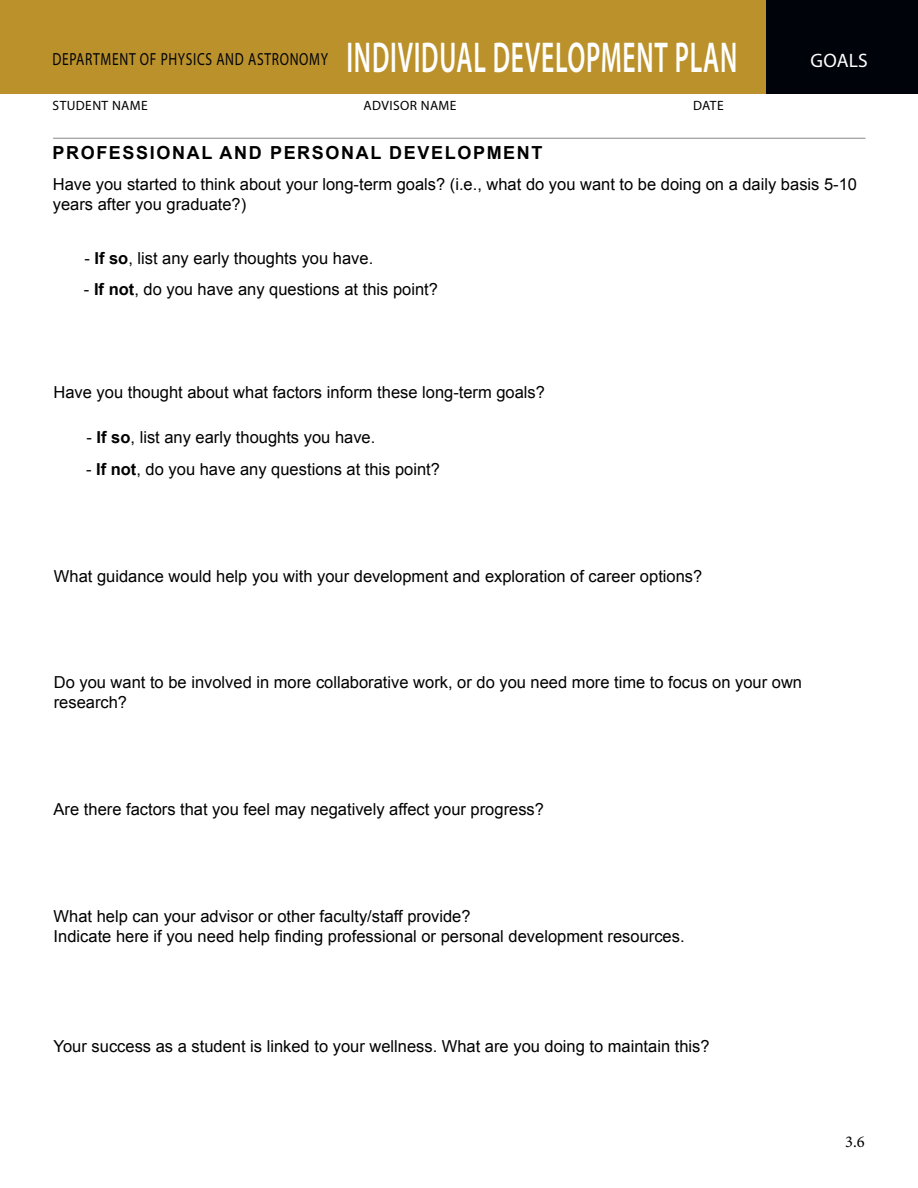
<style>
.page{position:relative;width:918px;height:1188px;background:#fff}
.page>*{position:absolute;margin:0;border:0;box-sizing:border-box;transform-origin:0 0}
.t1{font:600 43.35px "Myriad Pro";letter-spacing:.03em;color:#fff;scale:.59 1}
.t2{font:19.5px "Myriad Pro";letter-spacing:.01em;color:#fff}
.t3{font:700 18px "Arial";letter-spacing:.09em;color:#000}
.t4{font:17.55px "Myriad Pro";letter-spacing:.05em;color:#000309;scale:.77 1}
.t5{font:16.5px/19.8px "Arial";color:#000}
.t6{font:16.5px "Minion Pro";color:#000}
.t7{font:13.5px "Myriad Pro";letter-spacing:.03em;color:#000}
.s1{font-weight:700}
</style>
<div class="page">
<div style="left:0;top:0;width:918px;height:94px;background:#bb912b"></div>
<div style="left:766px;top:0;width:152px;height:94px;background:#000309"></div>
<hr style="left:53px;top:138px;width:812px;height:1px;background:#86888a">
<p class="t4" style="left:53px;top:48px;width:359px">DEPARTMENT OF PHYSICS AND ASTRONOMY</p>
<h1 class="t1" style="left:346px;top:29px;width:664px">INDIVIDUAL DEVELOPMENT PLAN</h1>
<p class="t2" style="left:799px;top:48px;width:83px">TRAINING</p>
<p class="t2" style="left:811px;top:49px;width:59px">GOALS</p>
<p class="t7" style="left:53px;top:97px;width:97px">STUDENT NAME</p>
<p class="t7" style="left:363px;top:97px;width:95px">ADVISOR NAME</p>
<p class="t7" style="left:693px;top:97px;width:32px">DATE</p>
<p class="t3" style="left:52px;top:141px;width:492px">PROFESSIONAL AND PERSONAL DEVELOPMENT</p>
<p class="t5" style="left:53px;top:175px;width:806px">Have you started to think about your long-term goals? (i.e., what do you want to be doing on a daily basis 5-10 years after you graduate?)</p>
<p class="t5" style="left:84px;top:249px;width:290px">- <span class="s1">If so</span>, list any early thoughts you have.</p>
<p class="t5" style="left:84px;top:280px;width:355px">- <span class="s1">If not</span>, do you have any questions at this point?</p>
<p class="t5" style="left:54px;top:382px;width:493px">Have you thought about what factors inform these long-term goals?</p>
<p class="t5" style="left:86px;top:428px;width:290px">- <span class="s1">If so</span>, list any early thoughts you have.</p>
<p class="t5" style="left:86px;top:459px;width:355px">- <span class="s1">If not</span>, do you have any questions at this point?</p>
<p class="t5" style="left:54px;top:566px;width:650px">What guidance would help you with your development and exploration of career options?</p>
<p class="t5" style="left:54px;top:672px;width:750px">Do you want to be involved in more collaborative work, or do you need more time to focus on your own research?</p>
<p class="t5" style="left:54px;top:800px;width:492px">Are there factors that you feel may negatively affect your progress?</p>
<p class="t5" style="left:54px;top:907px;width:632px">What help can your advisor or other faculty/staff provide?<br>Indicate here if you need help finding professional or personal development resources.</p>
<p class="t5" style="left:54px;top:1037px;width:658px">Your success as a student is linked to your wellness. What are you doing to maintain this?</p>
<p class="t6" style="left:845px;top:1131px;width:21px">3.6</p>
</div>
